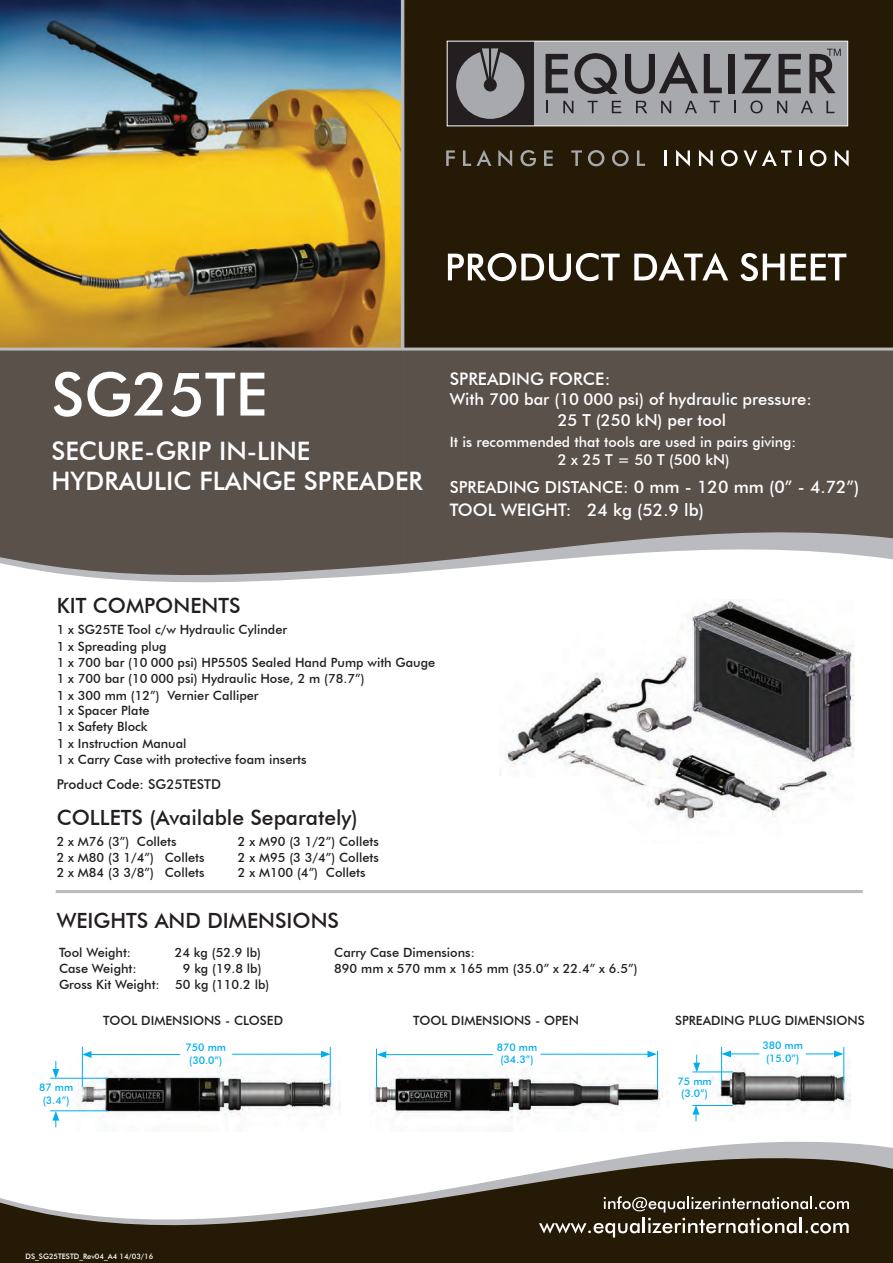
<style>
.page{position:relative;width:893px;height:1263px;background:#fff}
.page>*{position:absolute;margin:0;border:0;box-sizing:border-box;transform-origin:0 0}
.t1{font:500 60px "Futura BT";color:#fff}
.t2{font:500 25.5px "Futura BT";color:#fff}
.t3{font:500 21px "Futura BT";color:#231f20}
.t4{font:500 17.25px "Futura BT";color:#fff}
.t5{font:500 16.5px "Futura BT";color:#fff}
.t6{font:500 15px "Futura BT";color:#fff}
.t7{font:500 14.25px "Futura BT";color:#fff}
.t8{font:500 13.5px "Futura BT";color:#231f20}
.t9{font:500 12.75px/15.3px "Futura BT";color:#231f20}
.t10{font:500 10.5px "Futura BT";color:#00aeef}
.t11{font:500 7.5px "Futura BT";color:#fff}
.s1{font-size:16.5px}
</style>
<div class="page">
<hr style="left:56px;top:890px;width:807px;height:3px;background:#babbbe">
<img style="left:499px;top:616px;width:355px;height:203px">
<div style="left:405px;top:0;width:488px;height:348px;background:#251a05"></div>
<svg style="left:0;top:253px;width:893px;height:363px;fill:#5b514b"></svg>
<div style="left:0;top:1242px;width:893px;height:21px;background:#251a05"></div>
<svg style="left:0;top:1046px;width:893px;height:196px"></svg>
<svg style="left:448px;top:253px;width:172px;height:28px"></svg>
<svg style="left:634px;top:253px;width:94px;height:27px"></svg>
<svg style="left:741px;top:253px;width:44px;height:28px"></svg>
<svg style="left:791px;top:254px;width:55px;height:26px"></svg>
<svg style="left:539px;top:1196px;width:310px;height:41px;background:#4e4534"></svg>
<svg style="left:446px;top:150px;width:9px;height:16px"></svg>
<svg style="left:463px;top:150px;width:28px;height:16px"></svg>
<svg style="left:498px;top:150px;width:14px;height:16px"></svg>
<svg style="left:520px;top:150px;width:16px;height:16px"></svg>
<svg style="left:544px;top:150px;width:9px;height:16px"></svg>
<svg style="left:571px;top:150px;width:11px;height:16px"></svg>
<svg style="left:588px;top:150px;width:16px;height:16px"></svg>
<svg style="left:612px;top:150px;width:17px;height:16px"></svg>
<svg style="left:637px;top:150px;width:8px;height:16px"></svg>
<hr style="left:664px;top:150px;width:3px;height:16px;background:#fff">
<svg style="left:676px;top:150px;width:14px;height:17px"></svg>
<svg style="left:699px;top:150px;width:14px;height:17px"></svg>
<svg style="left:721px;top:150px;width:17px;height:16px"></svg>
<svg style="left:744px;top:150px;width:48px;height:17px"></svg>
<svg style="left:799px;top:150px;width:2px;height:16px"></svg>
<svg style="left:810px;top:150px;width:16px;height:16px"></svg>
<svg style="left:835px;top:150px;width:14px;height:17px"></svg>
<svg style="left:446px;top:40px;width:402px;height:87px;background:#858487"></svg>
<img style="left:70px;top:1051px;width:270px;height:80px">
<img style="left:370px;top:1051px;width:299px;height:80px">
<img style="left:699px;top:1054px;width:165px;height:66px">
<hr style="left:82px;top:1047px;width:1px;height:40px;background:#00aeef">
<hr style="left:330px;top:1047px;width:1px;height:40px;background:#00aeef">
<hr style="left:232px;top:1054px;width:91px;height:1px;background:#00aeef">
<svg style="left:321px;top:1051px;width:10px;height:7px"></svg>
<hr style="left:89px;top:1054px;width:91px;height:1px;background:#00aeef">
<svg style="left:82px;top:1051px;width:10px;height:7px"></svg>
<svg style="left:52px;top:1111px;width:7px;height:16px"></svg>
<svg style="left:52px;top:1061px;width:7px;height:17px"></svg>
<hr style="left:50px;top:1110px;width:57px;height:1px;background:#00aeef">
<hr style="left:50px;top:1078px;width:58px;height:1px;background:#00aeef">
<hr style="left:376px;top:1049px;width:1px;height:40px;background:#00aeef">
<hr style="left:657px;top:1051px;width:1px;height:40px;background:#00aeef">
<hr style="left:541px;top:1054px;width:109px;height:1px;background:#00aeef">
<svg style="left:647px;top:1051px;width:10px;height:7px"></svg>
<hr style="left:384px;top:1054px;width:109px;height:1px;background:#00aeef">
<svg style="left:377px;top:1051px;width:9px;height:7px"></svg>
<svg style="left:692px;top:1105px;width:7px;height:16px"></svg>
<svg style="left:693px;top:1055px;width:7px;height:16px"></svg>
<hr style="left:693px;top:1105px;width:40px;height:1px;background:#00aeef">
<hr style="left:693px;top:1071px;width:40px;height:1px;background:#00aeef">
<hr style="left:806px;top:1053px;width:30px;height:1px;background:#00aeef">
<svg style="left:834px;top:1050px;width:9px;height:7px"></svg>
<hr style="left:729px;top:1053px;width:30px;height:1px;background:#00aeef">
<svg style="left:722px;top:1050px;width:9px;height:7px"></svg>
<hr style="left:721px;top:1047px;width:1px;height:35px;background:#00aeef">
<hr style="left:843px;top:1047px;width:1px;height:35px;background:#00aeef">
<img style="left:0;top:0;width:401px;height:348px">
<hr style="left:401px;top:0;width:3px;height:350px;background:#babbbe">
<hr style="left:0;top:348px;width:893px;height:3px;background:#babbbe">
<p class="t1" style="left:51px;top:358px;width:218px">SG25TE</p>
<p class="t2" style="left:51px;top:435px;width:261px">SECURE-GRIP IN-LINE</p>
<p class="t2" style="left:51px;top:466px;width:373px">HYDRAULIC FLANGE SPREADER</p>
<p class="t4" style="left:450px;top:369px;width:162px">SPREADING FORCE:</p>
<p class="t5" style="left:450px;top:389px;width:364px">With 700 bar (10 000 psi) of hydraulic pressure:</p>
<p class="t5" style="left:558px;top:410px;width:170px">25 T (250 kN) per tool</p>
<p class="t7" style="left:450px;top:433px;width:348px">It is recommended that tools are used in pairs giving:</p>
<p class="t6" style="left:558px;top:451px;width:174px">2 x 25 T = 50 T (500 kN)</p>
<p class="t4" style="left:450px;top:476px;width:411px"><span class="s1">SPREADING DISTANCE:</span> 0 mm - 120 mm (0” - 4.72”)</p>
<p class="t4" style="left:450px;top:499px;width:256px">TOOL WEIGHT: 24 kg (52.9 lb)</p>
<p class="t3" style="left:57px;top:592px;width:185px">KIT COMPONENTS</p>
<p class="t9" style="left:57px;top:622px;width:232px">1 x SG25TE Tool c/w Hydraulic Cylinder</p>
<p class="t9" style="left:57px;top:638px;width:112px">1 x Spreading plug</p>
<p class="t9" style="left:57px;top:655px;width:380px">1 x 700 bar (10 000 psi) HP550S Sealed Hand Pump with Gauge</p>
<p class="t9" style="left:57px;top:671px;width:309px">1 x 700 bar (10 000 psi) Hydraulic Hose, 2 m (78.7”)</p>
<p class="t9" style="left:57px;top:687px;width:203px">1 x 300 mm (12”) Vernier Calliper<br>1 x Spacer Plate</p>
<p class="t9" style="left:57px;top:719px;width:92px">1 x Safety Block</p>
<p class="t9" style="left:57px;top:735px;width:131px">1 x Instruction Manual</p>
<p class="t9" style="left:57px;top:752px;width:251px">1 x Carry Case with protective foam inserts</p>
<p class="t8" style="left:57px;top:776px;width:166px">Product Code: SG25TESTD</p>
<p class="t3" style="left:57px;top:804px;width:303px">COLLETS (Available Separately)</p>
<p class="t9" style="left:57px;top:834px;width:121px">2 x M76 (3”) Collets</p>
<p class="t9" style="left:238px;top:834px;width:142px">2 x M90 (3 1/2”) Collets</p>
<p class="t9" style="left:57px;top:849px;width:149px">2 x M80 (3 1/4”) Collets</p>
<p class="t9" style="left:238px;top:849px;width:142px">2 x M95 (3 3/4”) Collets</p>
<p class="t9" style="left:57px;top:865px;width:149px">2 x M84 (3 3/8”) Collets</p>
<p class="t9" style="left:238px;top:865px;width:129px">2 x M100 (4”) Collets</p>
<p class="t3" style="left:57px;top:908px;width:284px">WEIGHTS AND DIMENSIONS</p>
<p class="t9" style="left:59px;top:944px;width:74px">Tool Weight:</p>
<p class="t9" style="left:175px;top:944px;width:88px">24 kg (52.9 lb)</p>
<p class="t9" style="left:59px;top:960px;width:79px">Case Weight:</p>
<p class="t9" style="left:183px;top:960px;width:80px">9 kg (19.8 lb)</p>
<p class="t9" style="left:59px;top:976px;width:212px">Gross Kit Weight: 50 kg (110.2 lb)</p>
<p class="t9" style="left:334px;top:944px;width:142px">Carry Case Dimensions:</p>
<p class="t9" style="left:334px;top:960px;width:305px">890 mm x 570 mm x 165 mm (35.0” x 22.4” x 6.5”)</p>
<p class="t10" style="left:39px;top:1081px;width:36px">87 mm</p>
<p class="t10" style="left:43px;top:1093px;width:28px">(3.4”)</p>
<p class="t9" style="left:103px;top:1013px;width:181px">TOOL DIMENSIONS - CLOSED</p>
<p class="t9" style="left:413px;top:1013px;width:167px">TOOL DIMENSIONS - OPEN</p>
<p class="t9" style="left:675px;top:1013px;width:191px">SPREADING PLUG DIMENSIONS</p>
<p class="t10" style="left:186px;top:1041px;width:42px">750 mm</p>
<p class="t10" style="left:189px;top:1053px;width:35px">(30.0”)</p>
<p class="t10" style="left:762px;top:1039px;width:42px">380 mm</p>
<p class="t10" style="left:766px;top:1052px;width:35px">(15.0”)</p>
<p class="t10" style="left:497px;top:1040px;width:42px">870 mm</p>
<p class="t10" style="left:500px;top:1053px;width:35px">(34.3”)</p>
<p class="t10" style="left:677px;top:1075px;width:36px">75 mm</p>
<p class="t10" style="left:681px;top:1087px;width:28px">(3.0”)</p>
<p class="t11" style="left:26px;top:1251px;width:129px">DS_SG25TESTD_Rev04_A4 14/03/16</p>
</div>
